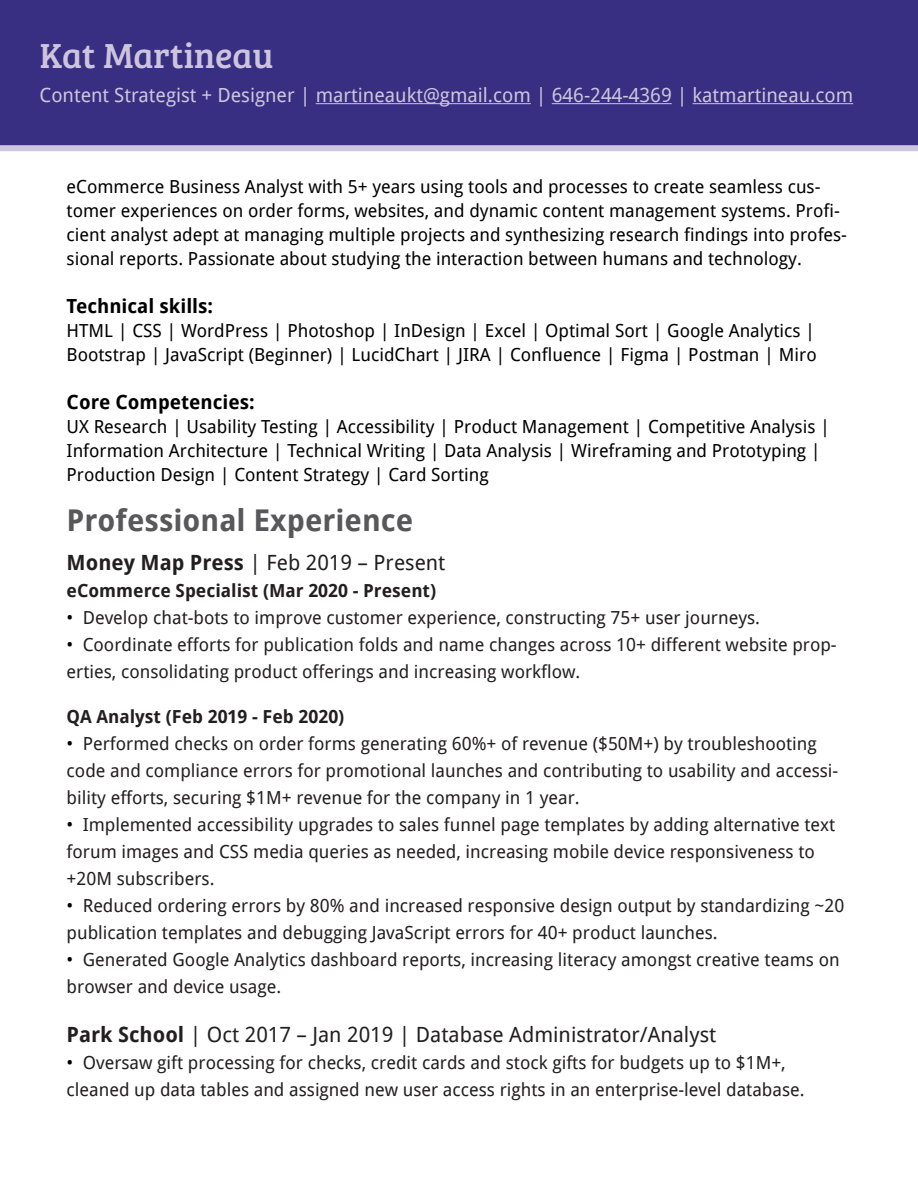
<style>
.page{position:relative;width:918px;height:1188px;background:#fff}
.page>*{position:absolute;margin:0;border:0;box-sizing:border-box;transform-origin:0 0}
.t1{font:36px "Bree Serif";color:#cdc5dd}
.t2{font:700 30px "Droid Sans";color:#58585a}
.t3{font:21px "Droid Sans";color:#221f20}
.t4{font:19.5px "Droid Sans";color:#cdc5dd}
.t5{font:700 19.5px "Droid Sans";color:#000}
.t6{font:18px/27px "Droid Sans";color:#221f20}
.t7{font:18px/24px "Droid Sans";color:#000}
.t8{font:700 18px "Droid Sans";color:#221f20}
.s1{font-weight:700}
.s2{color:#000}
</style>
<div class="page">
<div style="left:0;top:0;width:918px;height:151px;background:#382e82"></div>
<hr style="left:316px;top:103px;width:215px;height:1px;background:#cdc5dd">
<hr style="left:552px;top:103px;width:120px;height:1px;background:#cdc5dd">
<hr style="left:693px;top:103px;width:160px;height:1px;background:#cdc5dd">
<h1 class="t1" style="left:40px;top:29px;width:235px">Kat Martineau</h1>
<p class="t4" style="left:40px;top:82px;width:815px">Content Strategist + Designer | martineaukt@gmail.com | 646-244-4369 | katmartineau.com</p>
<p class="t7" style="left:67px;top:174px;width:782px">eCommerce Business Analyst with 5+ years using tools and processes to create seamless cus&shy;tomer experiences on order forms, websites, and dynamic content management systems. Profi&shy;cient analyst adept at managing multiple projects and synthesizing research findings into profes&shy;sional reports. Passionate about studying the interaction between humans and technology.</p>
<p class="t5" style="left:67px;top:292px;width:148px">Technical skills:</p>
<p class="t7" style="left:67px;top:318px;width:752px">HTML | CSS | WordPress | Photoshop | InDesign | Excel | Optimal Sort | Google Analytics |<br>Bootstrap | JavaScript (Beginner) | LucidChart | JIRA | Confluence | Figma | Postman | Miro</p>
<p class="t5" style="left:67px;top:388px;width:190px">Core Competencies:</p>
<p class="t7" style="left:67px;top:414px;width:765px">UX Research | Usability Testing | Accessibility | Product Management | Competitive Analysis |<br>Information Architecture | Technical Writing | Data Analysis | Wireframing and Prototyping |<br>Production Design | Content Strategy | Card Sorting</p>
<h2 class="t2" style="left:67px;top:498px;width:348px">Professional Experience</h2>
<p class="t3" style="left:67px;top:548px;width:380px"><span class="s1">Money Map Press</span> | Feb 2019 – Present</p>
<p class="t8" style="left:67px;top:578px;width:371px">eCommerce Specialist (Mar 2020 - Present)</p>
<p class="t6" style="left:67px;top:604px;width:695px"><span class="s2">•</span> Develop chat-bots to improve customer experience, constructing 75+ user journeys.</p>
<p class="t6" style="left:67px;top:631px;width:772px"><span class="s2">•</span> Coordinate efforts for publication folds and name changes across 10+ different website prop&shy;erties, consolidating product offerings and increasing workflow.</p>
<p class="t8" style="left:67px;top:704px;width:279px">QA Analyst (Feb 2019 - Feb 2020)</p>
<p class="t6" style="left:67px;top:730px;width:773px"><span class="s2">•</span> Performed checks on order forms generating 60%+ of revenue ($50M+) by troubleshooting code and compliance errors for promotional launches and contributing to usability and accessi&shy;bility efforts, securing $1M+ revenue for the company in 1 year.</p>
<p class="t6" style="left:67px;top:811px;width:770px"><span class="s2">•</span> Implemented accessibility upgrades to sales funnel page templates by adding alternative text forum images and CSS media queries as needed, increasing mobile device responsiveness to +20M subscribers.</p>
<p class="t6" style="left:67px;top:892px;width:779px"><span class="s2">•</span> Reduced ordering errors by 80% and increased responsive design output by standardizing ~20 publication templates and debugging JavaScript errors for 40+ product launches.</p>
<p class="t6" style="left:67px;top:946px;width:775px"><span class="s2">•</span> Generated Google Analytics dashboard reports, increasing literacy amongst creative teams on browser and device usage.</p>
<p class="t3" style="left:67px;top:1020px;width:651px"><span class="s1">Park School</span> | Oct 2017 – Jan 2019 | Database Administrator/Analyst</p>
<p class="t6" style="left:67px;top:1049px;width:740px"><span class="s2">•</span> Oversaw gift processing for checks, credit cards and stock gifts for budgets up to $1M+, cleaned up data tables and assigned new user access rights in an enterprise-level database.</p>
</div>
